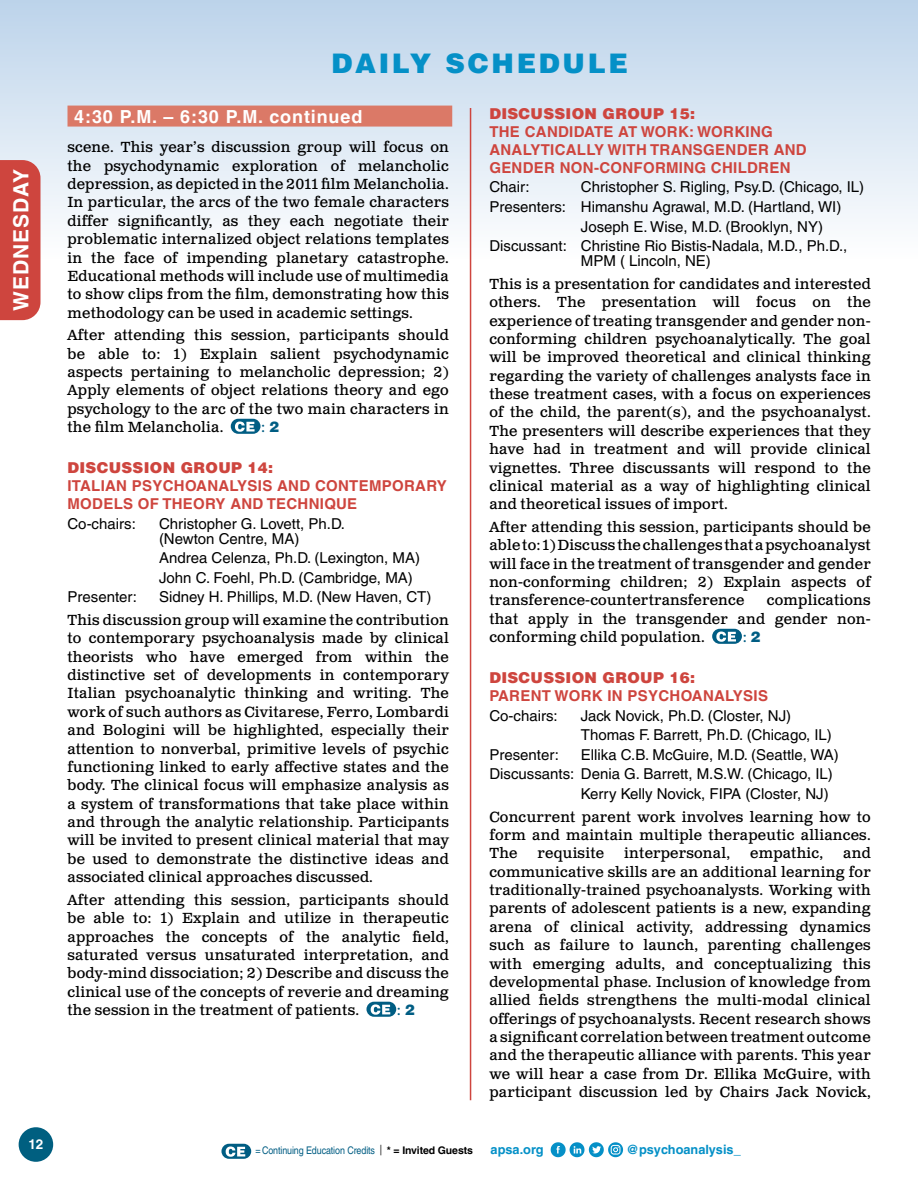
<style>
.page{position:relative;width:918px;height:1188px;background:#fff}
.page>*{position:absolute;margin:0;border:0;box-sizing:border-box;transform-origin:0 0}
.t1{font:900 27px "Helvetica LT Pro";letter-spacing:.1em;color:#0590c7}
.t2{font:700 21px "Helvetica LT Pro";letter-spacing:.05em;color:#fff}
.t3{font:700 18px "Helvetica LT Pro";letter-spacing:.05em;color:#fff}
.t4{font:15px/19.6px "Helvetica LT Pro";color:#000}
.t5{font:700 15px/18px "Helvetica LT Pro";letter-spacing:.02em;color:#ce453e}
.t6{font:900 15px "Helvetica LT Pro";letter-spacing:.02em;color:#ce453e}
.t7{font:14.7px/18.3px "Clarendon Text Pro";letter-spacing:.015em;color:#000;text-align:justify}
.t8{font:14.7px "Clarendon Text Pro";color:#005d83}
.t9{font:700 13.5px "Helvetica LT Pro";color:#fff}
.t10{font:700 12.75px "Helvetica LT Pro";color:#0490c7}
.t11{font:10.5px "Helvetica LT Pro";letter-spacing:-.01em;color:#005d83;scale:.85 1}
.s1{font-family:"Helvetica LT Pro";font-weight:900}
.s2{color:#000}
.s3{font-weight:700;color:#000}
</style>
<div class="page">
<div style="left:0;top:0;width:918px;height:258px;background:linear-gradient(to bottom,#bcd3ea,#fdfefe)"></div>
<svg style="left:221px;top:1144px;width:30px;height:15px"></svg>
<svg style="left:226px;top:1147px;width:19px;height:10px"></svg>
<svg style="left:551px;top:1142px;width:72px;height:15px"></svg>
<div style="left:19px;top:1127px;width:34px;height:35px;background:#005f80;border-radius:50%"></div>
<hr style="left:470px;top:108px;width:1px;height:992px;background:#ce453e">
<div style="left:0;top:160px;width:40px;height:160px;background:#ce453e"></div>
<svg style="left:231px;top:419px;width:30px;height:15px"></svg>
<svg style="left:235px;top:422px;width:20px;height:10px"></svg>
<div style="left:366px;top:1002px;width:30px;height:15px;background:#005d83;border-radius:8px"></div>
<svg style="left:371px;top:1004px;width:19px;height:11px"></svg>
<svg style="left:712px;top:629px;width:30px;height:15px"></svg>
<svg style="left:716px;top:632px;width:20px;height:10px"></svg>
<div style="left:68px;top:106px;width:384px;height:21px;background:#db7967"></div>
<h2 class="t2" style="left:8px;top:311px;width:143px;rotate:-90deg">WEDNESDAY</h2>
<p class="t9" style="left:28px;top:1136px;width:17px">12</p>
<h1 class="t1" style="left:331px;top:46px;width:298px">DAILY SCHEDULE</h1>
<p class="t3" style="left:74px;top:105px;width:290px">4:30 P.M. – 6:30 P.M. continued</p>
<p class="t7" style="left:68px;top:139px;width:383px">scene. This year’s discussion group will focus on the psychodynamic exploration of melancholic depression, as depicted in the 2011 film Melancholia.<br>In particular, the arcs of the two female characters differ significantly, as they each negotiate their problematic internalized object relations templates in the face of impending planetary catastrophe.<br>Educational methods will include use of multimedia to show clips from the film, demonstrating how this methodology can be used in academic settings.</p>
<p class="t7" style="left:68px;top:327px;width:383px">After attending this session, participants should be able to: 1) Explain salient psychodynamic aspects pertaining to melancholic depression; 2)<br>Apply elements of object relations theory and ego psychology to the arc of the two main characters in the film Melancholia.</p>
<p class="t8" style="left:261px;top:418px;width:19px">: <span class="s1">2</span></p>
<p class="t6" style="left:68px;top:458px;width:207px">DISCUSSION GROUP 14:</p>
<p class="t5" style="left:68px;top:477px;width:381px">ITALIAN PSYCHOANALYSIS AND CONTEMPORARY<br>MODELS OF THEORY AND TECHNIQUE</p>
<p class="t4" style="left:68px;top:513px;width:70px">Co-chairs:</p>
<p class="t4" style="left:159px;top:516px;width:188px;line-height:15px">Christopher G. Lovett, Ph.D. (Newton Centre, MA)</p>
<p class="t4" style="left:159px;top:548px;width:263px">Andrea Celenza, Ph.D. (Lexington, MA)<br>John C. Foehl, Ph.D. (Cambridge, MA)</p>
<p class="t4" style="left:68px;top:587px;width:71px">Presenter:</p>
<p class="t4" style="left:159px;top:587px;width:274px">Sidney H. Phillips, M.D. (New Haven, CT)</p>
<p class="t7" style="left:68px;top:611px;width:383px">This discussion group will examine the contribution to contemporary psychoanalysis made by clinical theorists who have emerged from within the distinctive set of developments in contemporary Italian psychoanalytic thinking and writing. The work of such authors as Civitarese, Ferro, Lombardi and Bologini will be highlighted, especially their attention to nonverbal, primitive levels of psychic functioning linked to early affective states and the body. The clinical focus will emphasize analysis as a system of transformations that take place within and through the analytic relationship. Participants will be invited to present clinical material that may be used to demonstrate the distinctive ideas and associated clinical approaches discussed.</p>
<p class="t7" style="left:68px;top:891px;width:383px">After attending this session, participants should be able to: 1) Explain and utilize in therapeutic approaches the concepts of the analytic field, saturated versus unsaturated interpretation, and body-mind dissociation; 2) Describe and discuss the clinical use of the concepts of reverie and dreaming the session in the treatment of patients.</p>
<p class="t8" style="left:397px;top:1001px;width:19px">: <span class="s1">2</span></p>
<p class="t6" style="left:489px;top:104px;width:207px">DISCUSSION GROUP 15:</p>
<p class="t5" style="left:489px;top:123px;width:319px">THE CANDIDATE AT WORK: WORKING<br>ANALYTICALLY WITH TRANSGENDER AND<br>GENDER NON-CONFORMING CHILDREN</p>
<p class="t4" style="left:489px;top:177px;width:42px">Chair:</p>
<p class="t4" style="left:581px;top:177px;width:285px">Christopher S. Rigling, Psy.D. (Chicago, IL)</p>
<p class="t4" style="left:489px;top:197px;width:354px">Presenters: Himanshu Agrawal, M.D. (Hartland, WI)</p>
<p class="t4" style="left:581px;top:216px;width:244px">Joseph E. Wise, M.D. (Brooklyn, NY)</p>
<p class="t4" style="left:489px;top:236px;width:360px">Discussant: Christine Rio Bistis-Nadala, M.D., Ph.D.,</p>
<p class="t4" style="left:581px;top:251px;width:132px">MPM ( Lincoln, NE)</p>
<p class="t7" style="left:489px;top:275px;width:383px">This is a presentation for candidates and interested others. The presentation will focus on the experience of treating transgender and gender non&shy;conforming children psychoanalytically. The goal will be improved theoretical and clinical thinking regarding the variety of challenges analysts face in these treatment cases, with a focus on experiences of the child, the parent(s), and the psychoanalyst.<br>The presenters will describe experiences that they have had in treatment and will provide clinical vignettes. Three discussants will respond to the clinical material as a way of highlighting clinical and theoretical issues of import.</p>
<p class="t7" style="left:489px;top:518px;width:383px">After attending this session, participants should be able to: 1) Discuss the challenges that a psychoanalyst will face in the treatment of transgender and gender non-conforming children; 2) Explain aspects of transference-countertransference</p>
<p class="t7" style="left:489px;top:592px;width:383px;text-indent:278px">complications that apply in the transgender and gender non&shy;conforming child population.</p>
<p class="t8" style="left:743px;top:628px;width:19px">: <span class="s1">2</span></p>
<p class="t6" style="left:489px;top:668px;width:207px">DISCUSSION GROUP 16:</p>
<p class="t5" style="left:489px;top:687px;width:280px">PARENT WORK IN PSYCHOANALYSIS</p>
<p class="t4" style="left:489px;top:705px;width:70px">Co-chairs:</p>
<p class="t4" style="left:581px;top:705px;width:253px">Jack Novick, Ph.D. (Closter, NJ)<br>Thomas F. Barrett, Ph.D. (Chicago, IL)</p>
<p class="t4" style="left:489px;top:745px;width:71px">Presenter:</p>
<p class="t4" style="left:581px;top:745px;width:259px">Ellika C.B. McGuire, M.D. (Seattle, WA)</p>
<p class="t4" style="left:489px;top:764px;width:345px">Discussants: Denia G. Barrett, M.S.W. (Chicago, IL)</p>
<p class="t4" style="left:581px;top:784px;width:249px">Kerry Kelly Novick, FIPA (Closter, NJ)</p>
<p class="t7" style="left:489px;top:808px;width:383px">Concurrent parent work involves learning how to form and maintain multiple therapeutic alliances.<br>The</p>
<p class="t7" style="left:489px;top:845px;width:383px;text-indent:354px">and communicative skills are an additional learning for traditionally-trained psychoanalysts. Working with parents of adolescent patients is a new, expanding arena of clinical activity, addressing dynamics such as failure to launch, parenting challenges with emerging adults, and conceptualizing this developmental phase. Inclusion of knowledge from allied fields strengthens the multi-modal clinical offerings of psychoanalysts. Recent research shows a significant correlation between treatment outcome and the therapeutic alliance with parents. This year we will hear a case from Dr. Ellika McGuire, with participant discussion led by Chairs Jack Novick,</p>
<p class="t7" style="left:538px;top:845px;width:68px">requisite</p>
<p class="t7" style="left:624px;top:845px;width:107px">interpersonal,</p>
<p class="t7" style="left:750px;top:845px;width:74px">empathic,</p>
<p class="t11" style="left:256px;top:1144px;width:257px">= Continuing Education Credits <span class="s2">|</span> <span class="s3">* = Invited Guests</span></p>
<p class="t10" style="left:491px;top:1142px;width:54px">apsa.org</p>
<p class="t10" style="left:627px;top:1142px;width:116px">@psychoanalysis_</p>
</div>
